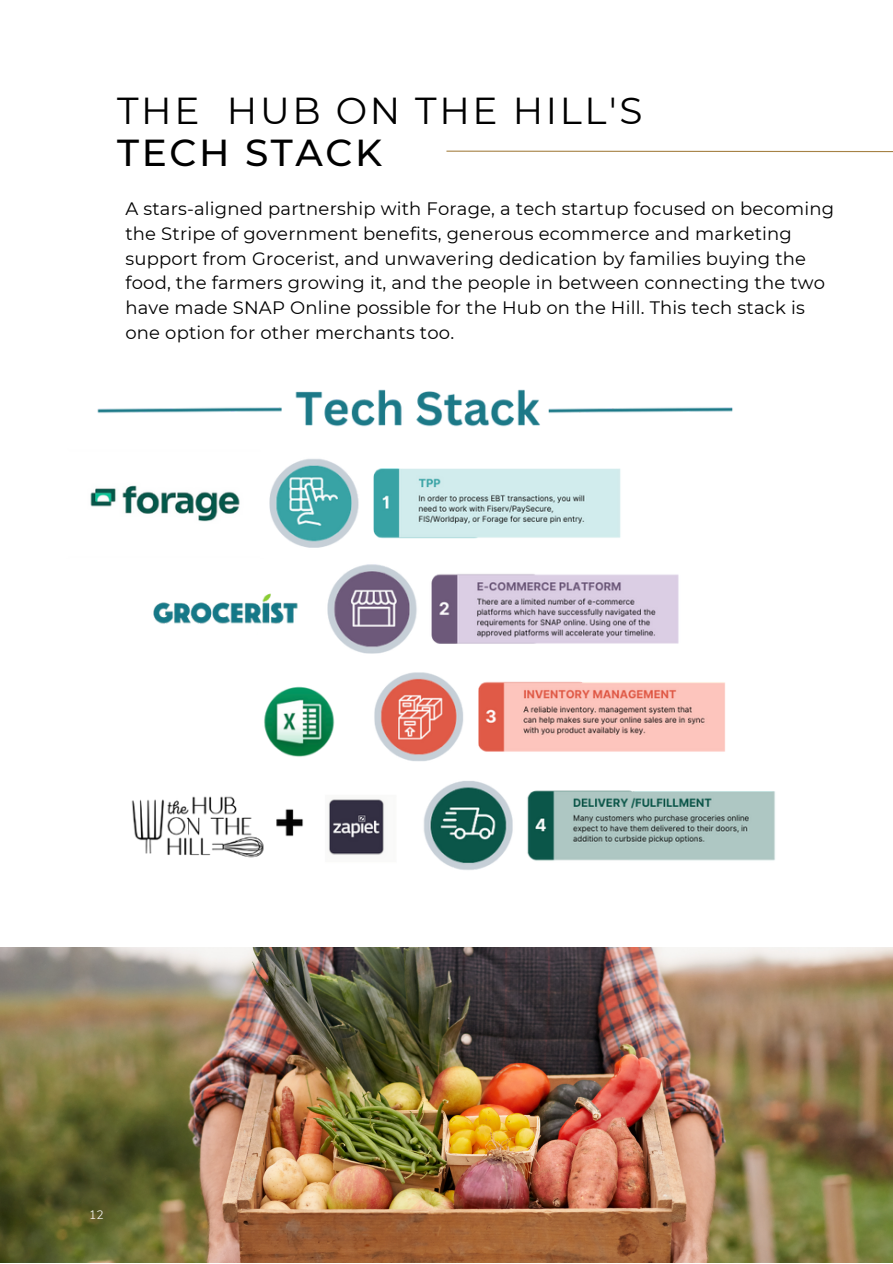
<style>
.page{position:relative;width:893px;height:1264px;background:#fff}
.page>*{position:absolute;margin:0;border:0;box-sizing:border-box;transform-origin:0 0}
.t1{font:37.5px "Montserrat";letter-spacing:.07em;color:#000}
.t2{font:500 37.5px "Montserrat";letter-spacing:.07em;color:#000}
.t3{font:18px/24.8px "Montserrat";letter-spacing:.01em;color:#000}
.t4{font:300 12.15px "Nunito";color:#fefefe}
</style>
<div class="page">
<svg style="left:446px;top:150px;width:446px;height:3px"></svg>
<img style="left:90px;top:389px;width:685px;height:481px">
<img style="left:0;top:948px;width:892px;height:314px">
<h1 class="t1" style="left:117px;top:87px;width:526px">THE HUB ON THE HILL'S</h1>
<h1 class="t2" style="left:117px;top:130px;width:266px">TECH STACK</h1>
<p class="t3" style="left:125px;top:196px;width:710px">A stars-aligned partnership with Forage, a tech startup focused on becoming the Stripe of government benefits, generous ecommerce and marketing support from Grocerist, and unwavering dedication by families buying the food, the farmers growing it, and the people in between connecting the two have made SNAP Online possible for the Hub on the Hill. This tech stack is one option for other merchants too.</p>
<p class="t4" style="left:89px;top:1206px;width:16px">12</p>
</div>
